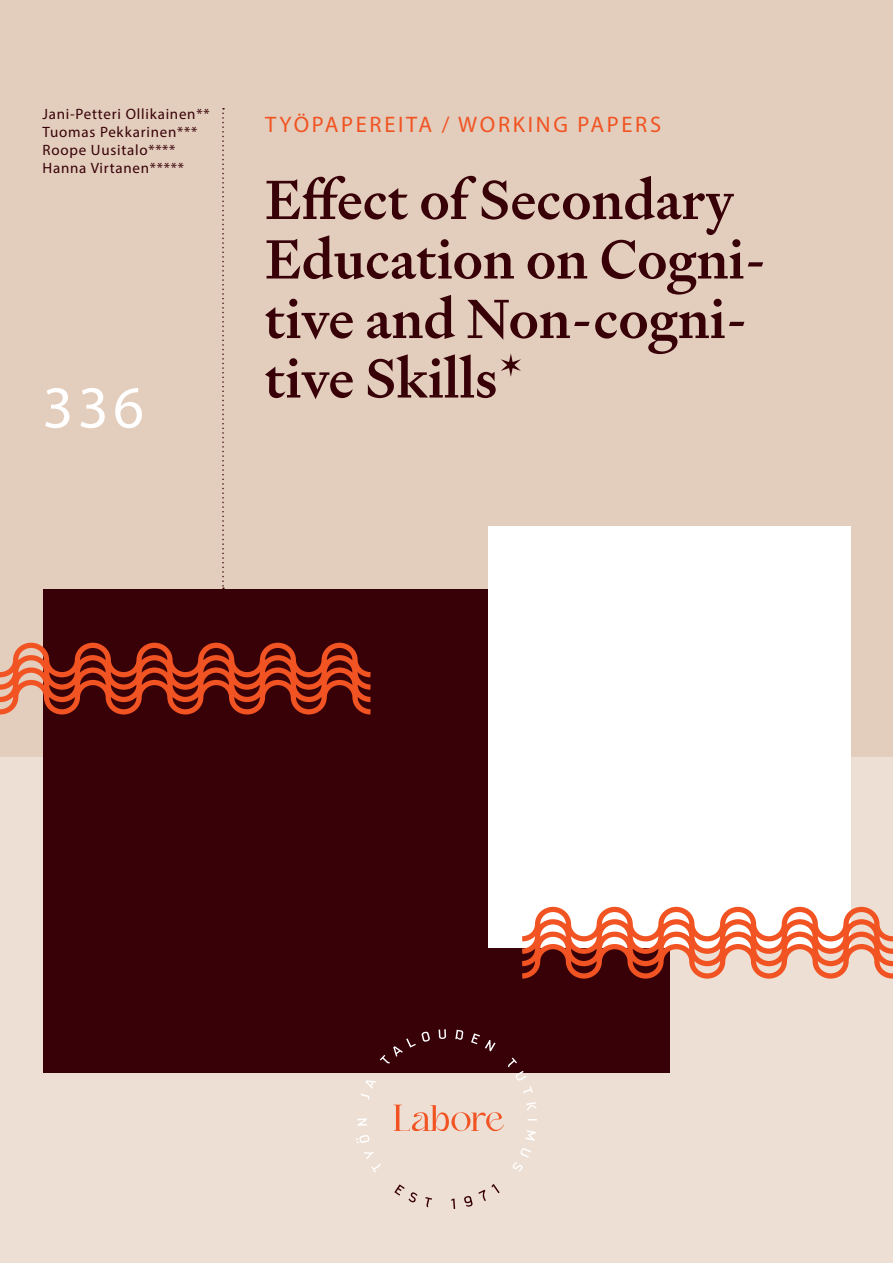
<style>
.page{position:relative;width:893px;height:1263px;background:#fff}
.page>*{position:absolute;margin:0;border:0;box-sizing:border-box;transform-origin:0 0}
.Numero{font:60px "Myriad Pro";color:#fff}
.Otsikko{font:500 55.35px/59.6px "Signifier";color:#380108}
.t1{font:22.5px "Myriad Pro";letter-spacing:.12em;color:#f15422}
.Kirjoittajat{font:15px "Myriad Pro";letter-spacing:.05em;color:#380108}
</style>
<div class="page">
<div style="left:0;top:757px;width:893px;height:506px;background:#eedfd4"></div>
<div style="left:0;top:0;width:893px;height:757px;background:#e3cdbd"></div>
<div style="left:43px;top:589px;width:626px;height:484px;background:#380108"></div>
<div style="left:488px;top:526px;width:362px;height:422px;background:#fff"></div>
<svg style="left:0;top:642px;width:371px;height:73px"></svg>
<svg style="left:522px;top:904px;width:371px;height:77px"></svg>
<svg style="left:364px;top:1151px;width:17px;height:21px"></svg>
<svg style="left:356px;top:1135px;width:14px;height:8px"></svg>
<svg style="left:357px;top:1118px;width:10px;height:8px"></svg>
<svg style="left:361px;top:1080px;width:15px;height:20px"></svg>
<svg style="left:380px;top:1031px;width:50px;height:32px"></svg>
<svg style="left:439px;top:1029px;width:7px;height:10px"></svg>
<svg style="left:455px;top:1030px;width:9px;height:10px"></svg>
<svg style="left:471px;top:1033px;width:24px;height:18px"></svg>
<svg style="left:508px;top:1057px;width:25px;height:37px"></svg>
<svg style="left:526px;top:1102px;width:10px;height:8px"></svg>
<svg style="left:525px;top:1130px;width:11px;height:11px"></svg>
<svg style="left:512px;top:1148px;width:19px;height:24px"></svg>
<svg style="left:394px;top:1184px;width:24px;height:19px"></svg>
<svg style="left:425px;top:1197px;width:7px;height:10px"></svg>
<svg style="left:451px;top:1198px;width:4px;height:11px"></svg>
<svg style="left:464px;top:1184px;width:36px;height:23px"></svg>
<svg style="left:393px;top:1105px;width:111px;height:26px"></svg>
<svg style="left:222px;top:108px;width:2px;height:481px"></svg>
<p class="Kirjoittajat" style="left:43px;top:105px;width:168px">Jani-Petteri Ollikainen**</p>
<p class="Kirjoittajat" style="left:43px;top:123px;width:156px">Tuomas Pekkarinen***</p>
<p class="Kirjoittajat" style="left:43px;top:141px;width:134px">Roope Uusitalo****</p>
<p class="Kirjoittajat" style="left:43px;top:159px;width:143px">Hanna Virtanen*****</p>
<p class="Numero" style="left:43px;top:370px;width:103px">336</p>
<h3 class="t1" style="left:265px;top:110px;width:398px">TYÖPAPEREITA / WORKING PAPERS</h3>
<p class="Otsikko" style="left:265px;top:170px;width:503px">Effect of Secondary<br>Education on Cogni&shy;tive and Non-cogni&shy;tive Skills*</p>
</div>
